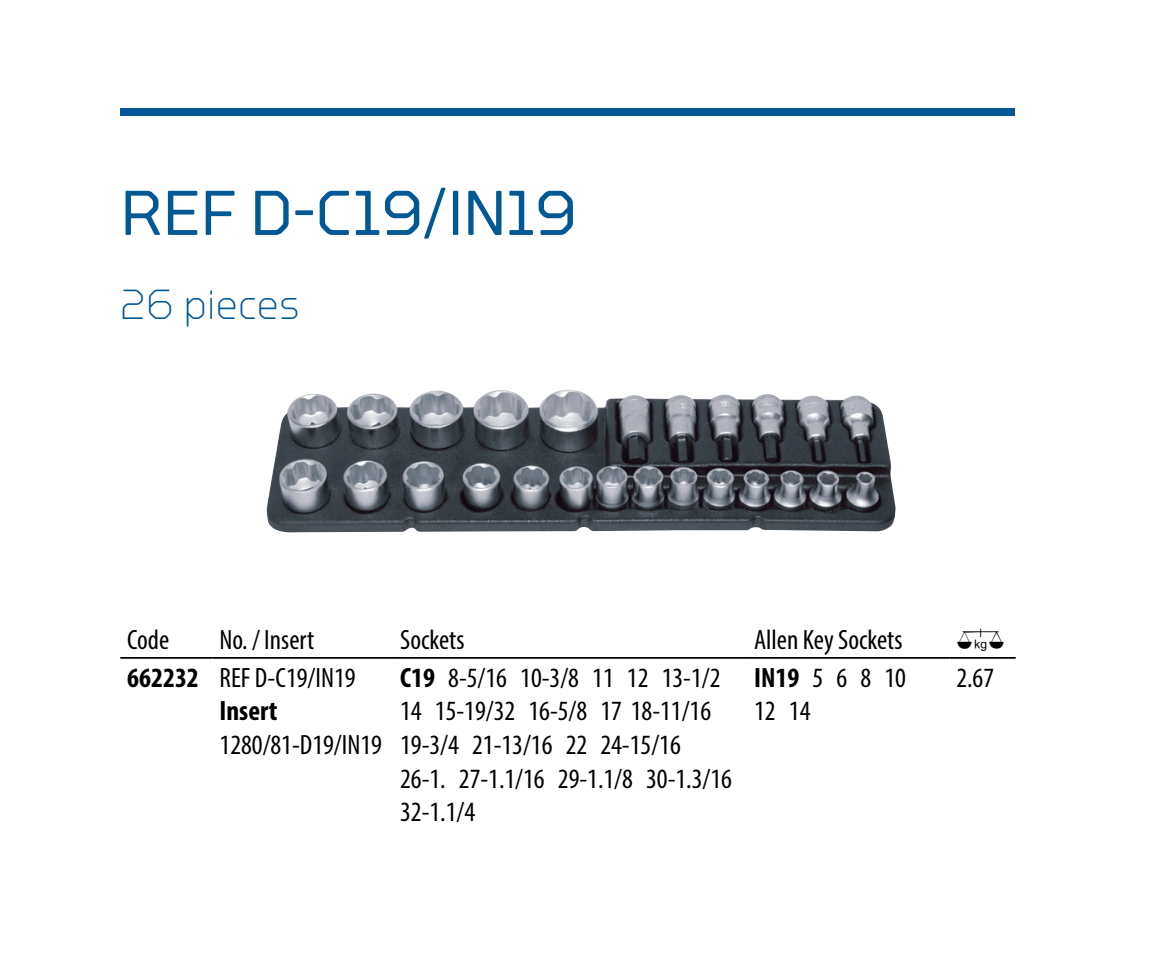
<style>
.page{position:relative;width:1169px;height:972px;background:#fff}
.page>*{position:absolute;margin:0;border:0;box-sizing:border-box;transform-origin:0 0}
.t1{font:63px "GEDORE Type";color:#005894}
.t2{font:300 42px "GEDORE Type";letter-spacing:.01em;color:#005894}
.t3{font:condensed 28px/33.6px "Myriad Pro";color:#000}
.t4{font:28px "Gedore";color:#000}
.s1{font-weight:700}
</style>
<div class="page">
<img style="left:267px;top:390px;width:629px;height:142px">
<div style="left:120px;top:109px;width:895px;height:7px;background:#005894"></div>
<hr style="left:120px;top:657px;width:93px;height:2px;background:#000">
<hr style="left:213px;top:657px;width:180px;height:2px;background:#000">
<hr style="left:393px;top:657px;width:354px;height:2px;background:#000">
<hr style="left:747px;top:657px;width:202px;height:2px;background:#000">
<hr style="left:949px;top:657px;width:67px;height:2px;background:#000">
<h1 class="t1" style="left:120px;top:178px;width:458px">REF D-C19/IN19</h1>
<h2 class="t2" style="left:120px;top:281px;width:181px">26 pieces</h2>
<p class="t3" style="left:127px;top:623px;width:43px">Code</p>
<p class="t3" style="left:220px;top:623px;width:96px">No. / Insert</p>
<p class="t3" style="left:400px;top:623px;width:66px">Sockets</p>
<p class="t3" style="left:754px;top:623px;width:150px">Allen Key Sockets</p>
<p class="t4" style="left:956px;top:625px;width:50px">0</p>
<p class="t3" style="left:127px;top:660px;width:230px;text-align:center"><span class="s1">662232</span> REF D-C19/IN19<br><span class="s1">Insert</span></p>
<p class="t3" style="left:220px;top:727px;width:164px">1280/81-D19/IN19</p>
<p class="t3" style="left:400px;top:660px;width:333px"><span class="s1">C19</span> 8-5/16 10-3/8 11 12 13-1/2<br>14 15-19/32 16-5/8 17 18-11/16<br>19-3/4 21-13/16 22 24-15/16<br>26-1. 27-1.1/16 29-1.1/8 30-1.3/16<br>32-1.1/4</p>
<p class="t3" style="left:754px;top:660px;width:153px"><span class="s1">IN19</span> 5 6 8 10<br>12 14</p>
<p class="t3" style="left:956px;top:660px;width:39px">2.67</p>
</div>
